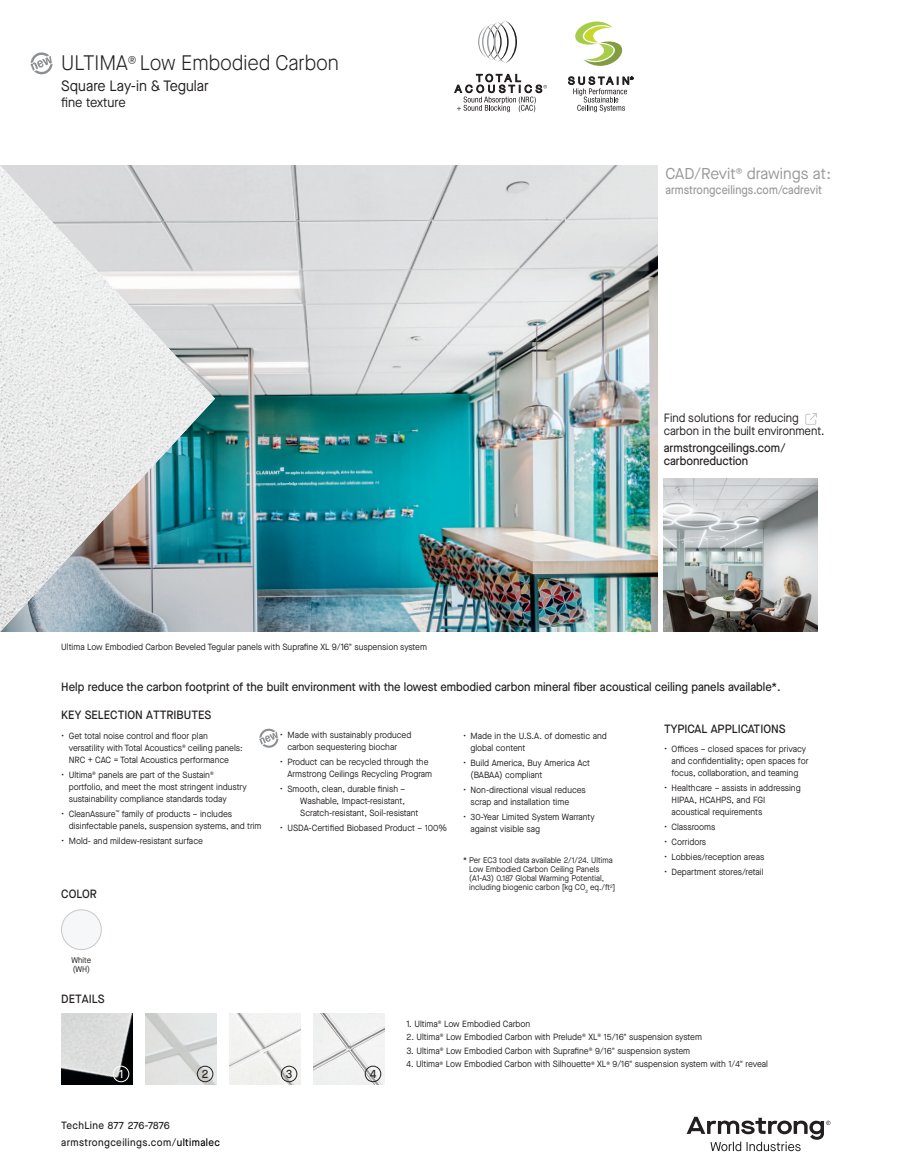
<style>
.page{position:relative;width:905px;height:1175px;background:#fff}
.page>*{position:absolute;margin:0;border:0;box-sizing:border-box;transform-origin:0 0}
.t1{font:300 21px "Maison Neue";color:#231f20;scale:.95 1}
.t2{font:15.75px "Maison Neue";letter-spacing:.005em;color:#99989b}
.t3{font:15px "Maison Neue";color:#231f20;scale:.95 1}
.t4{font:13.5px "Maison Neue";color:#231f20;scale:.95 1}
.t5{font:500 12px/13.5px "Maison Neue";color:#231f20;scale:.95 1}
.t6{font:12px/13.5px "Maison Neue";color:#231f20;scale:.95 1}
.t7{font:500 12px "Maison Neue";letter-spacing:.01em;color:#99989b;scale:.9 1}
.t8{font:500 12px "Maison Neue";color:#fff;scale:.95 1}
.t9{font:500 10.5px/17px "Maison Neue";letter-spacing:.04em;color:#231f20;scale:.95 1}
.t10{font:9px/12px "Maison Neue";color:#231f20}
.t11{font:9px "Maison Neue";color:#231f20;scale:.95 1}
.t12{font:8.25px/9px "Maison Neue";color:#231f20;scale:.95 1}
.s1{font-weight:500}
.s2{color:#000}
</style>
<div class="page">
<svg style="left:686px;top:1116px;width:144px;height:35px"></svg>
<img style="left:229px;top:1013px;width:71px;height:71px">
<div style="left:281px;top:1065px;width:16px;height:17px;border:1px solid #231f20;border-radius:50%"></div>
<img style="left:313px;top:1013px;width:71px;height:71px">
<div style="left:365px;top:1065px;width:16px;height:17px;border:1px solid #231f20;border-radius:50%"></div>
<img style="left:215px;top:165px;width:442px;height:467px">
<img style="left:145px;top:1013px;width:71px;height:71px">
<img style="left:61px;top:1013px;width:71px;height:71px">
<div style="left:113px;top:1065px;width:16px;height:17px;border:1px solid #fff;border-radius:50%"></div>
<div style="left:197px;top:1065px;width:16px;height:17px;border:1px solid #231f20;border-radius:50%"></div>
<div style="left:61px;top:909px;width:40px;height:40px;background:#f6f7f8;border-radius:50%"></div>
<div style="left:61px;top:909px;width:40px;height:40px;border:1px solid #c7c8ca;border-radius:50%"></div>
<img style="left:0;top:165px;width:215px;height:467px">
<svg style="left:454px;top:74px;width:93px;height:38px"></svg>
<svg style="left:478px;top:21px;width:39px;height:42px"></svg>
<svg style="left:575px;top:21px;width:48px;height:45px"></svg>
<svg style="left:568px;top:77px;width:65px;height:35px"></svg>
<svg style="left:259px;top:728px;width:19px;height:19px"></svg>
<svg style="left:30px;top:52px;width:23px;height:22px"></svg>
<img style="left:663px;top:478px;width:154px;height:154px">
<svg style="left:805px;top:413px;width:11px;height:11px"></svg>
<h1 class="t1" style="left:61px;top:49px;width:294px">ULTIMA<sup>®</sup> Low Embodied Carbon</h1>
<h3 class="t3" style="left:61px;top:76px;width:157px">Square Lay-in &amp; Tegular</h3>
<h3 class="t4" style="left:61px;top:94px;width:69px">fine texture</h3>
<p class="t11" style="left:61px;top:640px;width:386px">Ultima Low Embodied Carbon Beveled Tegular panels with Suprafine XL 9/16" suspension system</p>
<h2 class="t2" style="left:665px;top:163px;width:167px">CAD/Revit<sup>®</sup> drawings at:</h2>
<h3 class="t7" style="left:665px;top:182px;width:175px">armstrongceilings.com/cadrevit</h3>
<h3 class="t6" style="left:663px;top:410px;width:171px">Find solutions for reducing carbon in the built environment.</h3>
<h3 class="t5" style="left:663px;top:440px;width:130px">armstrongceilings.com/ carbonreduction</h3>
<h3 class="t5" style="left:61px;top:680px;width:758px">Help reduce the carbon footprint of the built environment with the lowest embodied carbon mineral fiber acoustical ceiling panels available*.</h3>
<h3 class="t5" style="left:61px;top:708px;width:159px">KEY SELECTION ATTRIBUTES</h3>
<p class="t10" style="left:69px;top:729px;width:175px;text-indent:-7px">• Get total noise control and floor plan versatility with Total Acoustics<sup>®</sup> ceiling panels:<br>NRC + CAC = Total Acoustics performance</p>
<p class="t10" style="left:69px;top:768px;width:179px;text-indent:-7px">• Ultima<sup>®</sup> panels are part of the Sustain<sup>® </sup>portfolio, and meet the most stringent industry sustainability compliance standards today</p>
<p class="t10" style="left:69px;top:807px;width:194px;text-indent:-7px">• CleanAssure<sup>™</sup> family of products – includes disinfectable panels, suspension systems, and trim</p>
<p class="t10" style="left:61px;top:834px;width:143px">• Mold- and mildew-resistant surface</p>
<h3 class="t5" style="left:61px;top:887px;width:39px">COLOR</h3>
<p class="t10" style="left:287px;top:729px;width:125px;text-indent:-7px">• Made with sustainably produced carbon sequestering biochar</p>
<p class="t10" style="left:287px;top:756px;width:146px;text-indent:-7px">• Product can be recycled through the<br>Armstrong Ceilings Recycling Program</p>
<p class="t10" style="left:300px;top:783px;width:120px;text-indent:-20px">• Smooth, clean, durable finish –<br>Washable, Impact-resistant,<br>Scratch-resistant, Soil-resistant</p>
<p class="t10" style="left:280px;top:822px;width:169px">• USDA-Certified Biobased Product – 100%</p>
<p class="t10" style="left:470px;top:729px;width:138px;text-indent:-7px">• Made in the U.S.A. of domestic and global content</p>
<p class="t10" style="left:470px;top:756px;width:121px;text-indent:-7px">• Build America, Buy America Act (BABAA) compliant</p>
<p class="t10" style="left:470px;top:783px;width:117px;text-indent:-7px">• Non-directional visual reduces scrap and installation time</p>
<p class="t10" style="left:470px;top:810px;width:126px;text-indent:-7px">• 30-Year Limited System Warranty against visible sag</p>
<p class="t12" style="left:469px;top:855px;width:155px;text-indent:-6px"><span class="s1">*</span> Per EC3 tool data available 2/1/24. Ultima Low Embodied Carbon Ceiling Panels (A1-A3) 0.187 Global Warming Potential, including biogenic carbon [kg CO<sub>2</sub> eq./ft<sup>2</sup>]</p>
<h3 class="t5" style="left:664px;top:721px;width:129px">TYPICAL APPLICATIONS</h3>
<p class="t10" style="left:671px;top:743px;width:138px;text-indent:-7px">• Offices – closed spaces for privacy and confidentiality; open spaces for focus, collaboration, and teaming</p>
<p class="t10" style="left:671px;top:782px;width:131px;text-indent:-7px">• Healthcare – assists in addressing<br>HIPAA, HCAHPS, and FGI acoustical requirements</p>
<p class="t10" style="left:664px;top:821px;width:53px">• Classrooms</p>
<p class="t10" style="left:664px;top:836px;width:44px">• Corridors</p>
<p class="t10" style="left:664px;top:851px;width:102px">• Lobbies/reception areas</p>
<p class="t10" style="left:664px;top:866px;width:101px">• Department stores/retail</p>
<p class="t12" style="left:71px;top:954px;width:22px;line-height:9.8px">White (WH)</p>
<h3 class="t5" style="left:61px;top:991px;width:47px">DETAILS</h3>
<h3 class="t8" style="left:119px;top:1065px;width:6px">1</h3>
<h3 class="t5" style="left:202px;top:1066px;width:8px">2</h3>
<p class="t9" style="left:61px;top:1116px;width:168px">TechLine 877 276-7876 armstrongceilings.com/<span class="s2">ultimalec</span></p>
<h3 class="t5" style="left:286px;top:1066px;width:8px">3</h3>
<h3 class="t5" style="left:370px;top:1066px;width:8px">4</h3>
<p class="t11" style="left:406px;top:1017px;width:132px">1. Ultima<sup>®</sup> Low Embodied Carbon</p>
<p class="t11" style="left:406px;top:1031px;width:312px">2. Ultima<sup>®</sup> Low Embodied Carbon with Prelude<sup>®</sup> XL<sup>®</sup> 15/16" suspension system</p>
<p class="t11" style="left:406px;top:1044px;width:300px">3. Ultima<sup>®</sup> Low Embodied Carbon with Suprafine<sup>®</sup> 9/16" suspension system</p>
<p class="t11" style="left:406px;top:1058px;width:382px">4. Ultima<sup>®</sup> Low Embodied Carbon with Silhouette<sup>®</sup> XL<sup>®</sup> 9/16" suspension system with 1/4" reveal</p>
</div>
